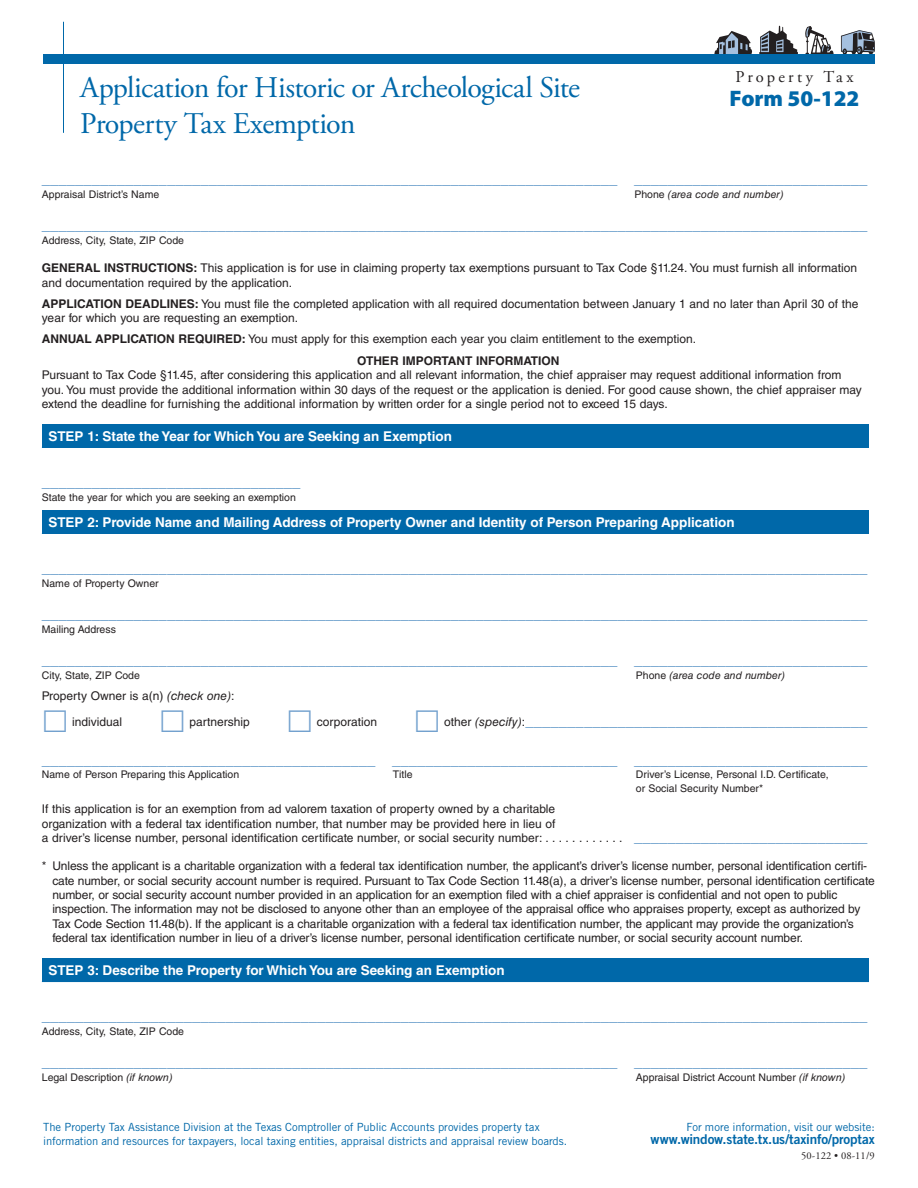
<style>
.page{position:relative;width:918px;height:1188px;background:#fff}
.page>*{position:absolute;margin:0;border:0;box-sizing:border-box;transform-origin:0 0}
.Title{font:30px/36px "Adobe Garamond Pro";letter-spacing:-.025em;color:#0068a9}
.FORM{font:900 22.5px "Myriad Pro";color:#0068a9}
.Property_Tax_Header{font:16.5px "Adobe Garamond Pro";letter-spacing:.185em;color:#231f20}
.Line{font:15px "Helvetica LT Std";color:#5b94c6}
.Body_text{font:15px "Helvetica LT Std";color:#5b94c6}
.Divider_Bar{font:700 13.5px "Helvetica LT Std";color:#fff}
.t1{font:13.5px "Trade Gothic LT Std Bd 2";letter-spacing:-.01em;color:#0068a9}
.Body_text-2{font:12px/14.4px "Helvetica LT Std";letter-spacing:-.01em;color:#231f20}
.Body_text-3{font:700 12px "Helvetica LT Std";color:#231f20}
.t2{font:11.25px/13.5px "Trade Gothic LT Std";letter-spacing:-.005em;color:#0068a9}
.Text_Below_Line{font:10.5px "Helvetica LT Std";color:#231f20}
.Text_Below_Line-2{font:italic 10.5px "Helvetica LT Std";color:#231f20}
.Form_Number_at_Botto{font:10.5px "Adobe Garamond Pro";letter-spacing:.01em;color:#231f20}
.s1{font-style:normal}
.s2{font-weight:700}
.s3{font-style:italic}
.s4{font-size:12px;color:#231f20}
.s5{font-style:italic;font-size:12px;color:#231f20}
</style>
<div class="page">
<svg style="left:759px;top:26px;width:39px;height:28px"></svg>
<svg style="left:714px;top:31px;width:38px;height:23px"></svg>
<svg style="left:805px;top:26px;width:29px;height:28px"></svg>
<svg style="left:841px;top:30px;width:34px;height:24px"></svg>
<div style="left:43px;top:54px;width:832px;height:10px;background:#0068a9"></div>
<hr style="left:63px;top:22px;width:1px;height:111px;background:#0068a9">
<div style="left:42px;top:424px;width:827px;height:23px;background:#0068a9"></div>
<hr style="left:42px;top:447px;width:827px;height:1px;background:#0068a9">
<div style="left:42px;top:510px;width:827px;height:23px;background:#0068a9"></div>
<hr style="left:42px;top:533px;width:827px;height:1px;background:#0068a9">
<div style="left:42px;top:958px;width:827px;height:24px;background:#0068a9"></div>
<p class="Title" style="left:80px;top:70px;width:501px">Application for Historic or Archeological Site<br>Property Tax Exemption</p>
<p class="Property_Tax_Header" style="left:735px;top:67px;width:120px">Property Tax</p>
<p class="FORM" style="left:730px;top:86px;width:131px">Form 50-122</p>
<p class="Line" style="left:42px;top:171px;width:827px">_____________________________________________________________________ ____________________________</p>
<p class="Text_Below_Line" style="left:42px;top:188px;width:119px">Appraisal District’s Name</p>
<p class="Text_Below_Line-2" style="left:634px;top:188px;width:151px"><span class="s1">Phone</span> (area code and number)</p>
<p class="Line" style="left:42px;top:216px;width:827px">___________________________________________________________________________________________________</p>
<p class="Text_Below_Line" style="left:42px;top:234px;width:144px">Address, City, State, ZIP Code</p>
<p class="Body_text-2" style="left:42px;top:261px;width:817px"><span class="s2">GENERAL INSTRUCTIONS:</span> This application is for use in claiming property tax exemptions pursuant to Tax Code §11.24. You must furnish all information and documentation required by the application.</p>
<p class="Body_text-2" style="left:42px;top:296px;width:818px"><span class="s2">APPLICATION DEADLINES:</span> You must file the completed application with all required documentation between January 1 and no later than April 30 of the year for which you are requesting an exemption.</p>
<p class="Body_text-2" style="left:42px;top:332px;width:656px"><span class="s2">ANNUAL APPLICATION REQUIRED:</span> You must apply for this exemption each year you claim entitlement to the exemption.</p>
<p class="Body_text-3" style="left:357px;top:353px;width:204px">OTHER IMPORTANT INFORMATION</p>
<p class="Body_text-2" style="left:42px;top:368px;width:821px">Pursuant to Tax Code §11.45, after considering this application and all relevant information, the chief appraiser may request additional information from you. You must provide the additional information within 30 days of the request or the application is denied. For good cause shown, the chief appraiser may extend the deadline for furnishing the additional information by written order for a single period not to exceed 15 days.</p>
<p class="Divider_Bar" style="left:49px;top:428px;width:405px">STEP 1: State the Year for Which You are Seeking an Exemption</p>
<p class="Line" style="left:42px;top:473px;width:260px">_______________________________</p>
<p class="Text_Below_Line" style="left:42px;top:491px;width:256px">State the year for which you are seeking an exemption</p>
<p class="Divider_Bar" style="left:49px;top:514px;width:688px">STEP 2: Provide Name and Mailing Address of Property Owner and Identity of Person Preparing Application</p>
<p class="Line" style="left:42px;top:559px;width:827px">___________________________________________________________________________________________________</p>
<p class="Text_Below_Line" style="left:42px;top:577px;width:118px">Name of Property Owner</p>
<p class="Line" style="left:42px;top:605px;width:827px">___________________________________________________________________________________________________</p>
<p class="Text_Below_Line" style="left:42px;top:623px;width:76px">Mailing Address</p>
<p class="Line" style="left:42px;top:651px;width:827px">_____________________________________________________________________ ____________________________</p>
<p class="Text_Below_Line" style="left:42px;top:669px;width:100px">City, State, ZIP Code</p>
<p class="Text_Below_Line-2" style="left:636px;top:669px;width:151px"><span class="s1">Phone</span> (area code and number)</p>
<p class="Body_text-2" style="left:42px;top:689px;width:194px">Property Owner is a(n) <span class="s3">(check one)</span>:</p>
<p class="Body_text-2" style="left:72px;top:714px;width:52px">individual</p>
<p class="Body_text-2" style="left:189px;top:714px;width:62px">partnership</p>
<p class="Body_text-2" style="left:317px;top:714px;width:62px">corporation</p>
<p class="Body_text" style="left:444px;top:712px;width:425px"><span class="s4">other</span> <span class="s5">(specify)</span><span class="s4">:</span>_________________________________________</p>
<p class="Line" style="left:42px;top:751px;width:827px">________________________________________ ___________________________ ____________________________</p>
<p class="Text_Below_Line" style="left:42px;top:768px;width:199px">Name of Person Preparing this Application</p>
<p class="Text_Below_Line" style="left:393px;top:768px;width:21px">Title</p>
<p class="Text_Below_Line" style="left:636px;top:768px;width:194px">Driver’s License, Personal I.D. Certificate,</p>
<p class="Text_Below_Line" style="left:636px;top:782px;width:129px">or Social Security Number*</p>
<p class="Body_text-2" style="left:42px;top:802px;width:515px;text-align:justify">If this application is for an exemption from ad valorem taxation of property owned by a charitable organization with a federal tax identification number, that number may be provided here in lieu of a driver’s license number, personal identification certificate number, or social security number: ...........</p>
<p class="Body_text" style="left:634px;top:828px;width:235px">____________________________</p>
<p class="Body_text-2" style="left:52px;top:859px;width:824px;text-indent:-10px">* Unless the applicant is a charitable organization with a federal tax identification number, the applicant’s driver’s license number, personal identification certifi&shy;cate number, or social security account number is required. Pursuant to Tax Code Section 11.48(a), a driver’s license number, personal identification certificate number, or social security account number provided in an application for an exemption filed with a chief appraiser is confidential and not open to public inspection. The information may not be disclosed to anyone other than an employee of the appraisal office who appraises property, except as authorized by Tax Code Section 11.48(b). If the applicant is a charitable organization with a federal tax identification number, the applicant may provide the organization’s federal tax identification number in lieu of a driver’s license number, personal identification certificate number, or social security account number.</p>
<p class="Divider_Bar" style="left:49px;top:962px;width:457px">STEP 3: Describe the Property for Which You are Seeking an Exemption</p>
<p class="Line" style="left:42px;top:1008px;width:827px">___________________________________________________________________________________________________</p>
<p class="Text_Below_Line" style="left:42px;top:1025px;width:144px">Address, City, State, ZIP Code</p>
<p class="Line" style="left:42px;top:1054px;width:827px">_____________________________________________________________________ ____________________________</p>
<p class="Text_Below_Line" style="left:42px;top:1071px;width:132px">Legal Description <span class="s3">(if known)</span></p>
<p class="Text_Below_Line" style="left:636px;top:1071px;width:211px">Appraisal District Account Number <span class="s3">(if known)</span></p>
<p class="t2" style="left:43px;top:1120px;width:526px">The Property Tax Assistance Division at the Texas Comptroller of Public Accounts provides property tax information and resources for taxpayers, local taxing entities, appraisal districts and appraisal review boards.</p>
<p class="t2" style="left:686px;top:1120px;width:190px">For more information, visit our website:</p>
<p class="t1" style="left:651px;top:1131px;width:226px">www.window.state.tx.us/taxinfo/proptax</p>
<p class="Form_Number_at_Botto" style="left:801px;top:1149px;width:75px">50-122 • 08-11/9</p>
</div>
